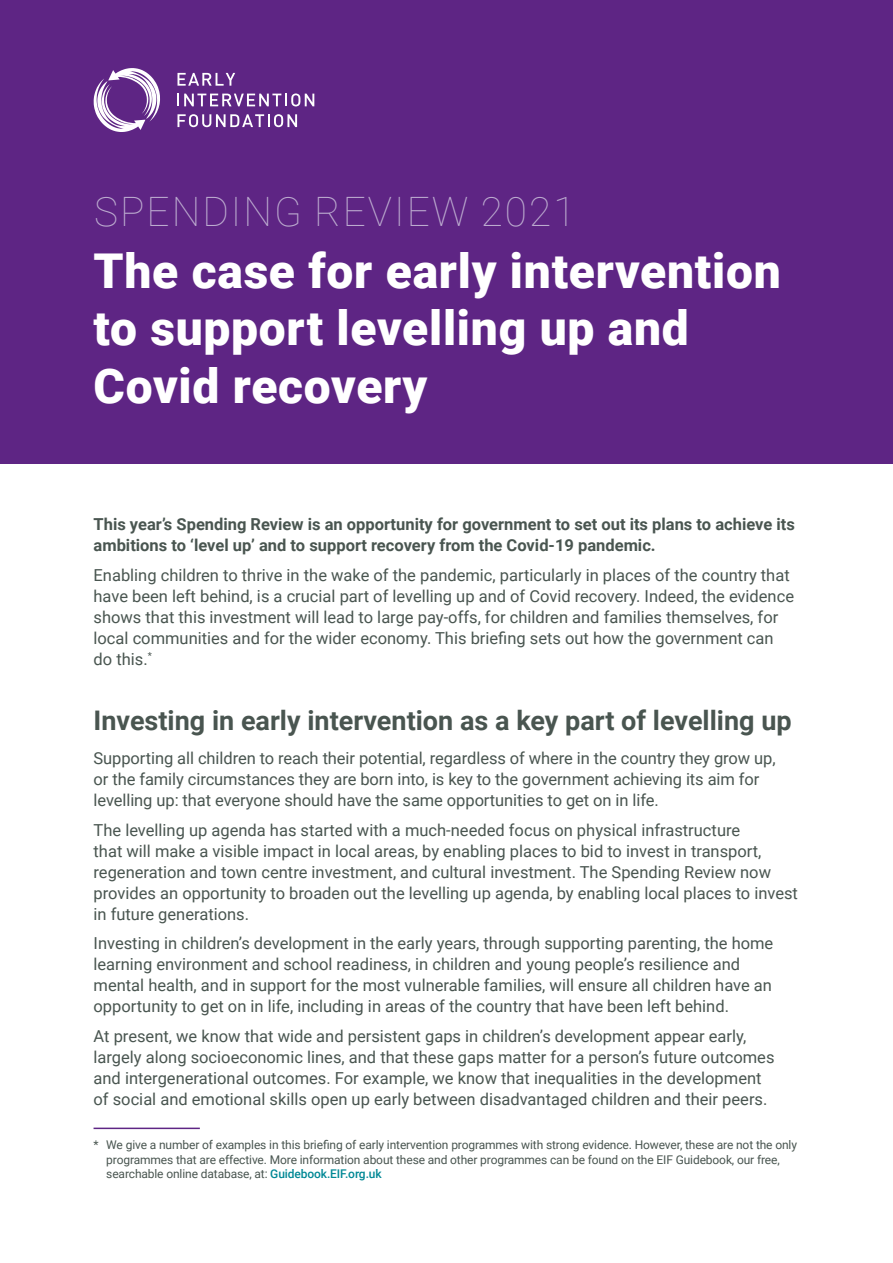
<style>
.page{position:relative;width:893px;height:1263px;background:#fff}
.page>*{position:absolute;margin:0;border:0;box-sizing:border-box;transform-origin:0 0}
.ch{font:900 48px/57.6px "Roboto";letter-spacing:.015em;color:#fff}
.ch-2{font:100 40.5px "Roboto";letter-spacing:.05em;color:#bcabcf}
.t1{font:700 27px "Roboto";color:#495550}
.body_para{font:16.5px/21px "Roboto";color:#495550}
.body_para-2{font:700 16.5px/21px "Roboto";color:#495550}
.footnote{font:12px/14.4px "Roboto";letter-spacing:-.01em;color:#495550}
.s1{font-weight:500;color:#008895}
</style>
<div class="page">
<div style="left:0;top:0;width:893px;height:463px;background:#5e2584"></div>
<svg style="left:94px;top:68px;width:66px;height:64px"></svg>
<svg style="left:177px;top:73px;width:58px;height:13px"></svg>
<svg style="left:177px;top:93px;width:137px;height:13px"></svg>
<svg style="left:177px;top:114px;width:120px;height:13px"></svg>
<hr style="left:94px;top:1127px;width:106px;height:2px;background:#5e2584">
<p class="ch-2" style="left:94px;top:184px;width:483px">SPENDING REVIEW 2021</p>
<p class="ch" style="left:94px;top:240px;width:689px">The case for early intervention to support levelling up and<br>Covid recovery</p>
<p class="body_para-2" style="left:94px;top:513px;width:703px">This year’s Spending Review is an opportunity for government to set out its plans to achieve its ambitions to ‘level up’ and to support recovery from the Covid-19 pandemic.</p>
<p class="body_para" style="left:94px;top:564px;width:702px">Enabling children to thrive in the wake of the pandemic, particularly in places of the country that have been left behind, is a crucial part of levelling up and of Covid recovery. Indeed, the evidence shows that this investment will lead to large pay-offs, for children and families themselves, for local communities and for the wider economy. This briefing sets out how the government can do this.<sup>*</sup></p>
<p class="t1" style="left:94px;top:702px;width:700px">Investing in early intervention as a key part of levelling up</p>
<p class="body_para" style="left:94px;top:747px;width:684px">Supporting all children to reach their potential, regardless of where in the country they grow up, or the family circumstances they are born into, is key to the government achieving its aim for levelling up: that everyone should have the same opportunities to get on in life.</p>
<p class="body_para" style="left:94px;top:819px;width:706px">The levelling up agenda has started with a much-needed focus on physical infrastructure<br>that will make a visible impact in local areas, by enabling places to bid to invest in transport, regeneration and town centre investment, and cultural investment. The Spending Review now provides an opportunity to broaden out the levelling up agenda, by enabling local places to invest in future generations.</p>
<p class="body_para" style="left:94px;top:932px;width:681px">Investing in children’s development in the early years, through supporting parenting, the home learning environment and school readiness, in children and young people’s resilience and mental health, and in support for the most vulnerable families, will ensure all children have an opportunity to get on in life, including in areas of the country that have been left behind.</p>
<p class="body_para" style="left:94px;top:1025px;width:682px">At present, we know that wide and persistent gaps in children’s development appear early, largely along socioeconomic lines, and that these gaps matter for a person’s future outcomes and intergenerational outcomes. For example, we know that inequalities in the development of social and emotional skills open up early between disadvantaged children and their peers.</p>
<p class="footnote" style="left:106px;top:1137px;width:692px;text-indent:-13px">* We give a number of examples in this briefing of early intervention programmes with strong evidence. However, these are not the only programmes that are effective. More information about these and other programmes can be found on the EIF Guidebook, our free, searchable online database, at: <span class="s1">Guidebook.EIF.org.uk</span></p>
</div>
